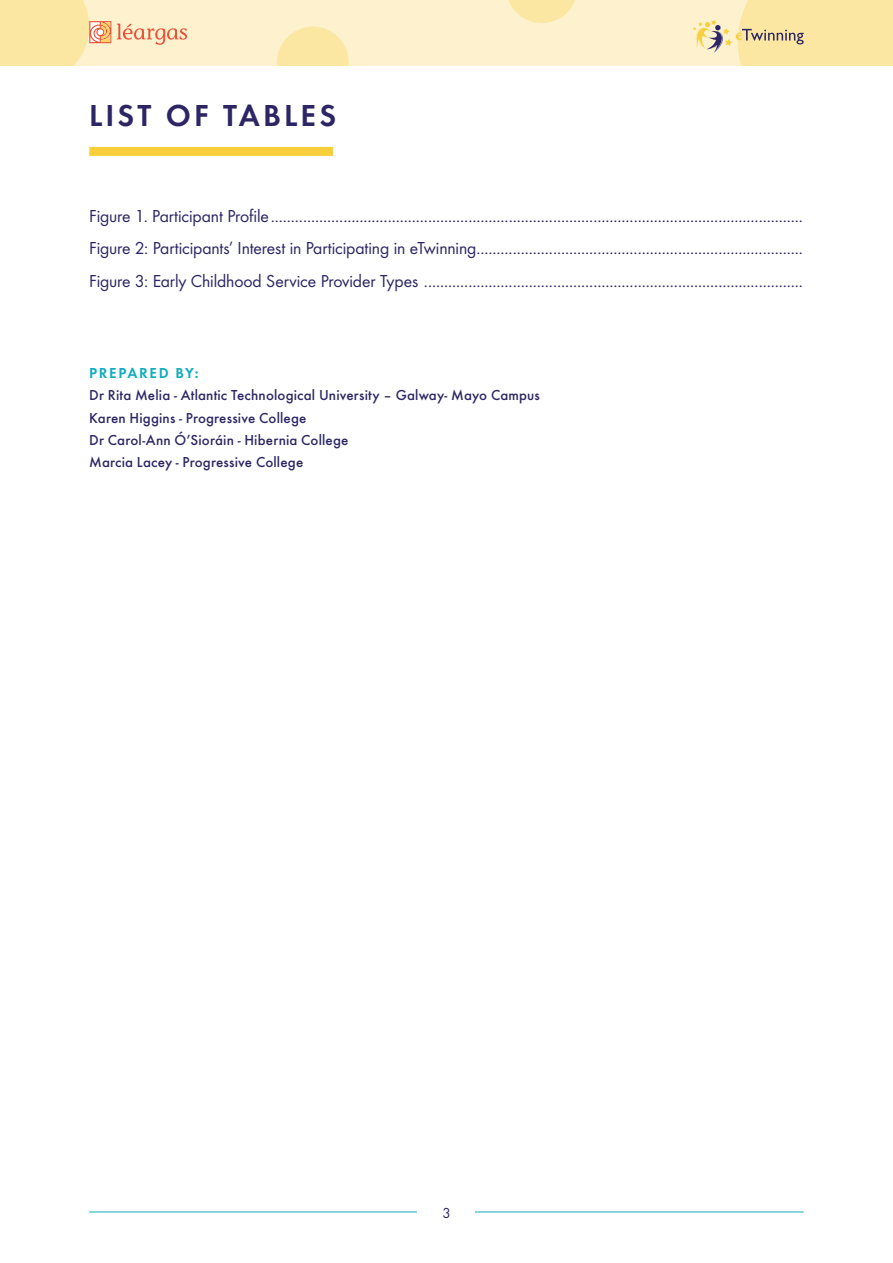
<style>
.page{position:relative;width:893px;height:1263px;background:#fff}
.page>*{position:absolute;margin:0;border:0;box-sizing:border-box;transform-origin:0 0}
.t1{font:31.5px "Futura Dem";letter-spacing:.1em;color:#2c2664}
.t2{font:18px/32.5px "Futura Boo";letter-spacing:-.01em;color:#2c2664}
.t3{font:500 15px/22.2px "Futura";letter-spacing:.01em;color:#2c2664}
.t4{font:15px "Futura Dem";letter-spacing:.11em;color:#10adbe}
.t5{font:15px "Futura Boo";color:#2c2664}
</style>
<div class="page">
<div style="left:0;top:0;width:893px;height:66px;background:#fdf1ce"></div>
<svg style="left:277px;top:27px;width:72px;height:39px"></svg>
<svg style="left:508px;top:0;width:67px;height:23px"></svg>
<svg style="left:117px;top:24px;width:70px;height:21px"></svg>
<svg style="left:0;top:0;width:111px;height:66px"></svg>
<svg style="left:693px;top:0;width:200px;height:66px"></svg>
<hr style="left:89px;top:1211px;width:715px;height:1px;background:#10adbe">
<div style="left:418px;top:1207px;width:57px;height:11px;background:#fff"></div>
<div style="left:89px;top:147px;width:244px;height:9px;background:#f8cf3b"></div>
<h1 class="t1" style="left:89px;top:93px;width:248px">LIST OF TABLES</h1>
<p class="t2" style="left:89px;top:198px;width:715px">Figure 1. Participant Profile....................................................................................................................................<br>Figure 2: Participants’ Interest in Participating in eTwinning<br>Figure 3: Early Childhood Service Provider Types ..............................................................................................</p>
<p class="t4" style="left:89px;top:363px;width:111px">PREPARED BY:</p>
<p class="t3" style="left:89px;top:383px;width:452px">Dr Rita Melia - Atlantic Technological University – Galway- Mayo Campus Karen Higgins - Progressive College<br>Dr Carol-Ann Ó’Sioráin - Hibernia College<br>Marcia Lacey - Progressive College</p>
<p class="t5" style="left:442px;top:1202px;width:10px">3</p>
</div>
